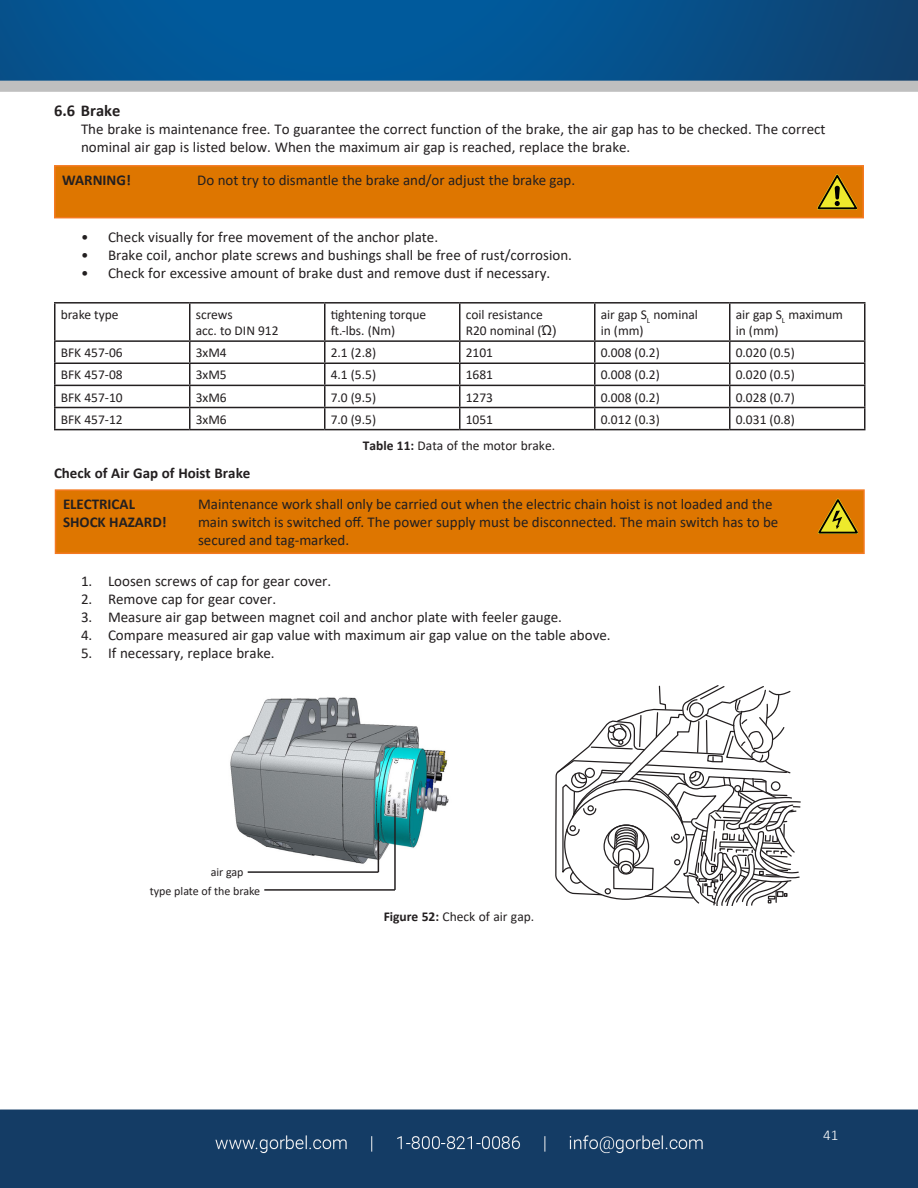
<style>
.page{position:relative;width:918px;height:1188px;background:#fff}
.page>*{position:absolute;margin:0;border:0;box-sizing:border-box;transform-origin:0 0}
.t1{font:700 16.5px "Calibri";color:#231f20}
.t2{font:15px/18px "Calibri";color:#231f20}
.t3{font:700 15px "Calibri";color:#231f20}
.t4{font:300 15px "Calibri";color:#fff}
.t5{font:13.5px/16.2px "Calibri";color:#231f20}
.t6{font:12px "Calibri";color:#231f20}
.s1{font-family:"Arial"}
.s2{font-weight:700}
</style>
<div class="page">
<img style="left:0;top:0;width:918px;height:1188px">
<hr style="left:54px;top:302px;width:136px;height:2px;background:#231f20">
<hr style="left:54px;top:304px;width:2px;height:36px;background:#231f20">
<hr style="left:190px;top:302px;width:135px;height:2px;background:#231f20">
<hr style="left:189px;top:304px;width:1px;height:36px;background:#231f20">
<hr style="left:325px;top:302px;width:135px;height:2px;background:#231f20">
<hr style="left:324px;top:304px;width:2px;height:36px;background:#231f20">
<hr style="left:460px;top:302px;width:135px;height:2px;background:#231f20">
<hr style="left:459px;top:304px;width:1px;height:36px;background:#231f20">
<hr style="left:595px;top:302px;width:135px;height:2px;background:#231f20">
<hr style="left:594px;top:304px;width:2px;height:36px;background:#231f20">
<hr style="left:730px;top:302px;width:136px;height:2px;background:#231f20">
<hr style="left:729px;top:304px;width:1px;height:36px;background:#231f20">
<hr style="left:864px;top:304px;width:2px;height:36px;background:#231f20">
<hr style="left:54px;top:340px;width:136px;height:2px;background:#231f20">
<hr style="left:54px;top:342px;width:2px;height:21px;background:#231f20">
<hr style="left:190px;top:340px;width:135px;height:2px;background:#231f20">
<hr style="left:325px;top:340px;width:135px;height:2px;background:#231f20">
<hr style="left:324px;top:342px;width:2px;height:21px;background:#231f20">
<hr style="left:460px;top:340px;width:135px;height:2px;background:#231f20">
<hr style="left:595px;top:340px;width:135px;height:2px;background:#231f20">
<hr style="left:594px;top:342px;width:2px;height:21px;background:#231f20">
<hr style="left:730px;top:340px;width:136px;height:2px;background:#231f20">
<hr style="left:864px;top:342px;width:2px;height:21px;background:#231f20">
<hr style="left:54px;top:363px;width:136px;height:1px;background:#231f20">
<hr style="left:54px;top:364px;width:2px;height:21px;background:#231f20">
<hr style="left:190px;top:363px;width:135px;height:1px;background:#231f20">
<hr style="left:325px;top:363px;width:135px;height:1px;background:#231f20">
<hr style="left:324px;top:364px;width:2px;height:21px;background:#231f20">
<hr style="left:460px;top:363px;width:135px;height:1px;background:#231f20">
<hr style="left:595px;top:363px;width:135px;height:1px;background:#231f20">
<hr style="left:594px;top:364px;width:2px;height:21px;background:#231f20">
<hr style="left:730px;top:363px;width:136px;height:1px;background:#231f20">
<hr style="left:864px;top:364px;width:2px;height:21px;background:#231f20">
<hr style="left:54px;top:385px;width:136px;height:1px;background:#231f20">
<hr style="left:54px;top:386px;width:2px;height:21px;background:#231f20">
<hr style="left:190px;top:385px;width:135px;height:1px;background:#231f20">
<hr style="left:325px;top:385px;width:135px;height:1px;background:#231f20">
<hr style="left:324px;top:386px;width:2px;height:21px;background:#231f20">
<hr style="left:460px;top:385px;width:135px;height:1px;background:#231f20">
<hr style="left:595px;top:385px;width:135px;height:1px;background:#231f20">
<hr style="left:594px;top:386px;width:2px;height:21px;background:#231f20">
<hr style="left:730px;top:385px;width:136px;height:1px;background:#231f20">
<hr style="left:864px;top:386px;width:2px;height:21px;background:#231f20">
<hr style="left:54px;top:407px;width:136px;height:1px;background:#231f20">
<hr style="left:54px;top:408px;width:2px;height:21px;background:#231f20">
<hr style="left:190px;top:407px;width:135px;height:1px;background:#231f20">
<svg style="left:189px;top:342px;width:1px;height:87px"></svg>
<hr style="left:325px;top:407px;width:135px;height:1px;background:#231f20">
<hr style="left:324px;top:408px;width:2px;height:21px;background:#231f20">
<hr style="left:460px;top:407px;width:135px;height:1px;background:#231f20">
<svg style="left:459px;top:342px;width:1px;height:87px"></svg>
<hr style="left:595px;top:407px;width:135px;height:1px;background:#231f20">
<hr style="left:594px;top:408px;width:2px;height:21px;background:#231f20">
<hr style="left:730px;top:407px;width:136px;height:1px;background:#231f20">
<svg style="left:729px;top:342px;width:1px;height:87px"></svg>
<hr style="left:864px;top:408px;width:2px;height:21px;background:#231f20">
<hr style="left:54px;top:429px;width:136px;height:1px;background:#231f20">
<hr style="left:190px;top:429px;width:135px;height:1px;background:#231f20">
<hr style="left:325px;top:429px;width:135px;height:1px;background:#231f20">
<hr style="left:460px;top:429px;width:135px;height:1px;background:#231f20">
<hr style="left:595px;top:429px;width:135px;height:1px;background:#231f20">
<hr style="left:730px;top:429px;width:136px;height:1px;background:#231f20">
<div style="left:55px;top:166px;width:808px;height:52px;background:#de7600"></div>
<div style="left:54px;top:165px;width:810px;height:53px;border:2px solid #f47921"></div>
<svg style="left:817px;top:174px;width:40px;height:36px"></svg>
<img style="left:218px;top:688px;width:273px;height:181px">
<div style="left:54px;top:910px;width:810px;height:19px;background:#fff"></div>
<div style="left:54px;top:439px;width:810px;height:19px;background:#fff"></div>
<div style="left:56px;top:490px;width:808px;height:63px;background:#de7600"></div>
<div style="left:55px;top:489px;width:810px;height:65px;border:2px solid #f47921"></div>
<svg style="left:817px;top:498px;width:40px;height:36px"></svg>
<svg style="left:555px;top:684px;width:247px;height:221px"></svg>
<hr style="left:394px;top:804px;width:2px;height:86px;background:#231f20">
<hr style="left:378px;top:823px;width:1px;height:49px;background:#231f20">
<hr style="left:264px;top:889px;width:131px;height:2px;background:#231f20">
<hr style="left:248px;top:871px;width:130px;height:2px;background:#231f20">
<div style="left:66px;top:867px;width:178px;height:9px;background:#fff"></div>
<div style="left:83px;top:886px;width:177px;height:9px;background:#fff"></div>
<p class="t1" style="left:54px;top:99px;width:68px">6.6 Brake</p>
<p class="t2" style="left:81px;top:120px;width:746px">The brake is maintenance free. To guarantee the correct function of the brake, the air gap has to be checked. The correct nominal air gap is listed below. When the maximum air gap is reached, replace the brake.</p>
<p class="t3" style="left:62px;top:169px;width:70px">WARNING!</p>
<p class="t2" style="left:197px;top:170px;width:380px">Do not try to dismantle the brake and/or adjust the brake gap.</p>
<p class="t2" style="left:81px;top:228px;width:359px">• Check visually for free movement of the anchor plate.</p>
<p class="t2" style="left:81px;top:246px;width:493px">• Brake coil, anchor plate screws and bushings shall be free of rust/corrosion.</p>
<p class="t2" style="left:81px;top:264px;width:471px">• Check for excessive amount of brake dust and remove dust if necessary.</p>
<p class="t5" style="left:61px;top:306px;width:59px">brake type</p>
<p class="t5" style="left:196px;top:306px;width:38px">screws</p>
<p class="t5" style="left:196px;top:322px;width:84px">acc. to DIN 912</p>
<p class="t5" style="left:331px;top:306px;width:97px">tightening torque</p>
<p class="t5" style="left:331px;top:322px;width:66px">ft.-lbs. (Nm)</p>
<p class="t5" style="left:466px;top:306px;width:79px">coil resistance</p>
<p class="t5" style="left:466px;top:322px;width:92px">R20 nominal (<span class="s1">Ώ)</span></p>
<p class="t5" style="left:601px;top:306px;width:99px">air gap S<sub>L</sub> nominal</p>
<p class="t5" style="left:601px;top:322px;width:44px">in (mm)</p>
<p class="t5" style="left:736px;top:306px;width:109px">air gap S<sub>L</sub> maximum in (mm)</p>
<p class="t5" style="left:61px;top:344px;width:63px">BFK 457-06</p>
<p class="t5" style="left:196px;top:344px;width:33px">3xM4</p>
<p class="t5" style="left:331px;top:344px;width:47px">2.1 (2.8)</p>
<p class="t5" style="left:466px;top:344px;width:29px">2101</p>
<p class="t5" style="left:601px;top:344px;width:61px">0.008 (0.2)</p>
<p class="t5" style="left:736px;top:344px;width:61px">0.020 (0.5)</p>
<p class="t5" style="left:61px;top:366px;width:63px">BFK 457-08</p>
<p class="t5" style="left:196px;top:366px;width:33px">3xM5</p>
<p class="t5" style="left:331px;top:366px;width:47px">4.1 (5.5)</p>
<p class="t5" style="left:466px;top:366px;width:29px">1681</p>
<p class="t5" style="left:601px;top:366px;width:61px">0.008 (0.2)</p>
<p class="t5" style="left:736px;top:366px;width:61px">0.020 (0.5)</p>
<p class="t5" style="left:61px;top:389px;width:63px">BFK 457-10</p>
<p class="t5" style="left:196px;top:389px;width:33px">3xM6</p>
<p class="t5" style="left:331px;top:389px;width:47px">7.0 (9.5)</p>
<p class="t5" style="left:466px;top:389px;width:29px">1273</p>
<p class="t5" style="left:601px;top:389px;width:61px">0.008 (0.2)</p>
<p class="t5" style="left:736px;top:389px;width:61px">0.028 (0.7)</p>
<p class="t5" style="left:61px;top:411px;width:63px">BFK 457-12</p>
<p class="t5" style="left:196px;top:411px;width:33px">3xM6</p>
<p class="t5" style="left:331px;top:411px;width:47px">7.0 (9.5)</p>
<p class="t5" style="left:466px;top:411px;width:29px">1051</p>
<p class="t5" style="left:601px;top:411px;width:61px">0.012 (0.3)</p>
<p class="t5" style="left:736px;top:411px;width:61px">0.031 (0.8)</p>
<p class="t3" style="left:54px;top:463px;width:198px">Check of Air Gap of Hoist Brake</p>
<p class="t5" style="left:363px;top:437px;width:194px"><span class="s2">Table 11:</span> Data of the motor brake.</p>
<p class="t3" style="left:63px;top:493px;width:74px">ELECTRICAL</p>
<p class="t2" style="left:198px;top:495px;width:576px">Maintenance work shall only be carried out when the electric chain hoist is not loaded and the</p>
<p class="t3" style="left:63px;top:511px;width:105px">SHOCK HAZARD!</p>
<p class="t2" style="left:198px;top:513px;width:582px">main switch is switched off. The power supply must be disconnected. The main switch has to be</p>
<p class="t2" style="left:198px;top:531px;width:153px">secured and tag-marked.</p>
<p class="t2" style="left:81px;top:572px;width:252px">1. Loosen screws of cap for gear cover.</p>
<p class="t2" style="left:81px;top:590px;width:197px">2. Remove cap for gear cover.</p>
<p class="t2" style="left:81px;top:608px;width:483px">3. Measure air gap between magnet coil and anchor plate with feeler gauge.</p>
<p class="t2" style="left:81px;top:626px;width:531px">4. Compare measured air gap value with maximum air gap value on the table above.</p>
<p class="t2" style="left:81px;top:644px;width:195px">5. If necessary, replace brake.</p>
<p class="t6" style="left:211px;top:864px;width:34px">air gap</p>
<p class="t6" style="left:150px;top:883px;width:112px">type plate of the brake</p>
<p class="t5" style="left:384px;top:908px;width:152px"><span class="s2">Figure 52:</span> Check of air gap.</p>
<p class="t4" style="left:823px;top:1125px;width:17px">41</p>
</div>
